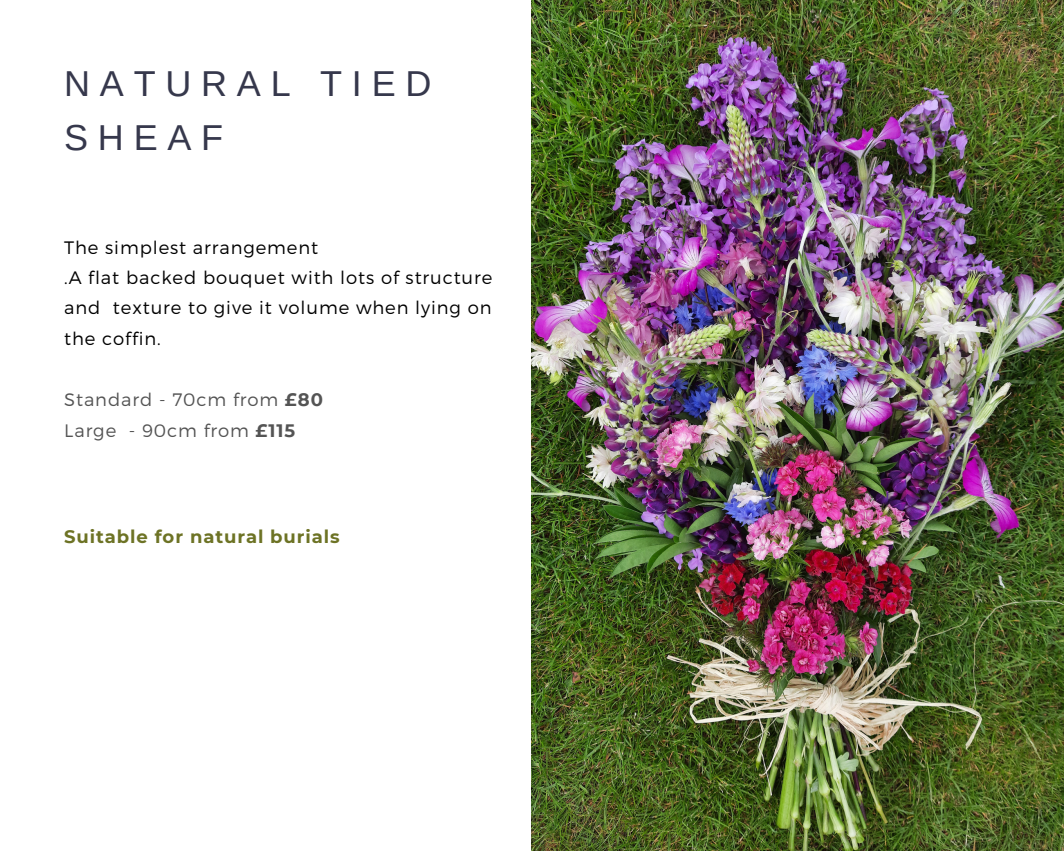
<style>
.page{position:relative;width:1064px;height:851px;background:#fff}
.page>*{position:absolute;margin:0;border:0;box-sizing:border-box;transform-origin:0 0}
.t1{font:36px/54px "Arimo";letter-spacing:.27em;color:#36384c}
.t2{font:300 18px/30.5px "Montserrat";letter-spacing:.05em;color:#000}
.t3{font:300 18px/31.5px "Montserrat";letter-spacing:.05em;color:#545454}
.t4{font:700 18px "Montserrat";letter-spacing:.05em;color:#6d7325}
.s1{font-weight:700}
</style>
<div class="page">
<img style="left:531px;top:0;width:531px;height:850px">
<h1 class="t1" style="left:64px;top:56px;width:368px">NATURAL TIED<br>SHEAF</h1>
<p class="t2" style="left:64px;top:231px;width:429px">The simplest arrangement<br>.A flat backed bouquet with lots of structure and texture to give it volume when lying on the coffin.</p>
<p class="t3" style="left:64px;top:382px;width:260px">Standard - 70cm from <span class="s1">£80<br></span>Large - 90cm from <span class="s1">£115</span></p>
<p class="t4" style="left:64px;top:525px;width:277px">Suitable for natural burials</p>
</div>
